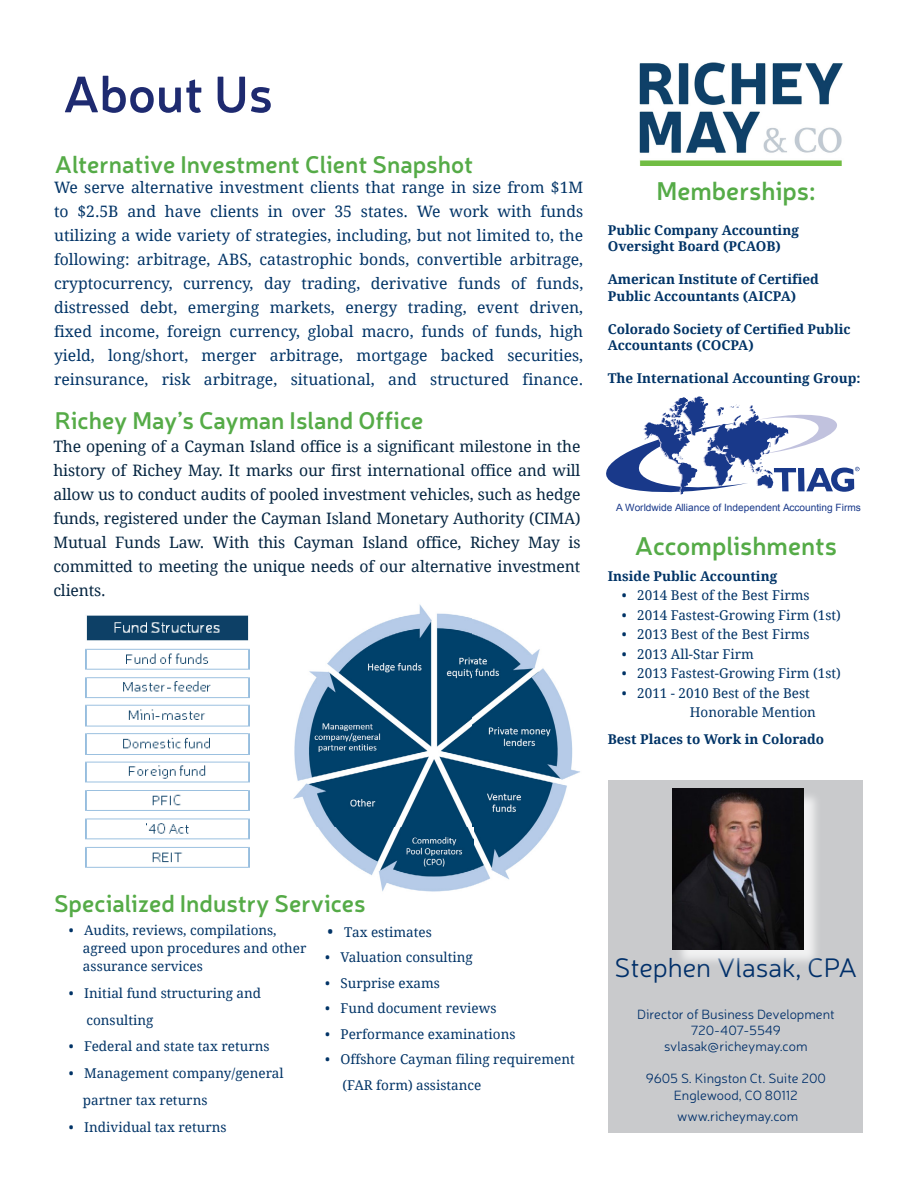
<style>
.page{position:relative;width:918px;height:1188px;background:#fff}
.page>*{position:absolute;margin:0;border:0;box-sizing:border-box;transform-origin:0 0}
.t1{font:600 51px "Neris";color:#1e2a70}
.t2{font:300 27px "Neris";color:#002f69}
.t3{font:600 25.5px "Neris";color:#55ab47}
.t4{font:600 24px "Neris";color:#55ab47}
.t5{font:15.75px/24px "Droid Serif";color:#036;text-align:justify}
.t6{font:15.75px/24px "Droid Serif";letter-spacing:-.01em;color:#052541;text-align:justify}
.t7{font:13.5px/18px "Droid Serif";color:#036}
.t8{font:700 13.5px/16.5px "Droid Serif";color:#036}
.t9{font:300 13.5px/16.2px "Neris";color:#002f69;text-align:center}
.t10{font:10.05px "Arial";color:#19398a}
.s1{font-size:15.75px}
</style>
<div class="page">
<img style="left:86px;top:615px;width:163px;height:253px">
<img style="left:293px;top:604px;width:356px;height:300px">
<svg style="left:606px;top:396px;width:254px;height:99px"></svg>
<div style="left:609px;top:781px;width:254px;height:352px;background:#c9cacc"></div>
<div style="left:674px;top:791px;width:149px;height:177px;background:#fff;opacity:.75"></div>
<img style="left:672px;top:788px;width:132px;height:162px">
<img style="left:639px;top:62px;width:204px;height:104px">
<h1 class="t1" style="left:63px;top:59px;width:211px">About Us</h1>
<h3 class="t4" style="left:55px;top:148px;width:420px">Alternative Investment Client Snapshot</h3>
<p class="t5" style="left:54px;top:176px;width:531px">We serve alternative investment clients that range in size from $1M to $2.5B and have clients in over 35 states. We work with funds utilizing a wide variety of strategies, including, but not limited to, the following: arbitrage, ABS, catastrophic bonds, convertible arbitrage, cryptocurrency, currency, day trading, derivative funds of funds, distressed debt, emerging markets, energy trading, event driven, fixed income, foreign currency, global macro, funds of funds, high yield, long/short, merger arbitrage, mortgage backed securities, reinsurance, risk arbitrage, situational, and structured finance.</p>
<h3 class="t4" style="left:55px;top:404px;width:370px">Richey May’s Cayman Island Office</h3>
<p class="t6" style="left:53px;top:434px;width:529px">The opening of a Cayman Island office is a significant milestone in the history of Richey May. It marks our first international office and will allow us to conduct audits of pooled investment vehicles, such as hedge funds, registered under the Cayman Island Monetary Authority (CIMA)<br>Mutual Funds Law. With this Cayman Island office, Richey May is committed to meeting the unique needs of our alternative investment clients.</p>
<h3 class="t3" style="left:656px;top:174px;width:160px">Memberships:</h3>
<p class="t8" style="left:608px;top:222px;width:193px">Public Company Accounting<br>Oversight Board (PCAOB)</p>
<p class="t8" style="left:608px;top:271px;width:213px">American Institute of Certified<br>Public Accountants (AICPA)</p>
<p class="t8" style="left:608px;top:321px;width:244px">Colorado Society of Certified Public<br>Accountants (COCPA)</p>
<p class="t8" style="left:608px;top:370px;width:254px">The International Accounting Group:</p>
<p class="t10" style="left:616px;top:501px;width:246px">A Worldwide Alliance of Independent Accounting Firms</p>
<h3 class="t3" style="left:635px;top:529px;width:203px">Accomplishments</h3>
<p class="t8" style="left:608px;top:568px;width:171px">Inside Public Accounting</p>
<p class="t7" style="left:622px;top:587px;width:189px">• 2014 Best of the Best Firms</p>
<p class="t7" style="left:622px;top:606px;width:221px">• 2014 Fastest-Growing Firm (1st)</p>
<p class="t7" style="left:622px;top:626px;width:189px">• 2013 Best of the Best Firms</p>
<p class="t7" style="left:622px;top:645px;width:134px">• 2013 All-Star Firm</p>
<p class="t7" style="left:622px;top:665px;width:221px">• 2013 Fastest-Growing Firm (1st)</p>
<p class="t7" style="left:690px;top:683px;width:128px;line-height:19.5px;text-indent:-68px">• 2011 - 2010 Best of the Best<br>Honorable Mention</p>
<p class="t8" style="left:608px;top:731px;width:218px">Best Places to Work in Colorado</p>
<h3 class="t4" style="left:54px;top:887px;width:313px">Specialized Industry Services</h3>
<p class="t7" style="left:83px;top:921px;width:225px;text-indent:-14px">• Audits, reviews, compilations, agreed upon procedures and other assurance services</p>
<p class="t7" style="left:86px;top:980px;width:176px;line-height:27px;text-indent:-18px">• Initial fund structuring and consulting</p>
<p class="t7" style="left:69px;top:1037px;width:202px">• Federal and state tax returns</p>
<p class="t7" style="left:83px;top:1059px;width:202px;line-height:27px;text-indent:-14px">• Management company/general partner tax returns</p>
<p class="t7" style="left:69px;top:1118px;width:159px">• Individual tax returns</p>
<p class="t7" style="left:327px;top:923px;width:106px"><span class="s1">•</span> Tax estimates</p>
<p class="t7" style="left:325px;top:949px;width:149px">• Valuation consulting</p>
<p class="t7" style="left:325px;top:974px;width:116px">• Surprise exams</p>
<p class="t7" style="left:325px;top:1000px;width:173px">• Fund document reviews</p>
<p class="t7" style="left:325px;top:1025px;width:192px">• Performance examinations</p>
<p class="t7" style="left:343px;top:1047px;width:234px;line-height:25.5px;text-indent:-18px">• Offshore Cayman filing requirement (FAR form) assistance</p>
<h2 class="t2" style="left:615px;top:951px;width:244px">Stephen Vlasak, CPA</h2>
<p class="t9" style="left:637px;top:1005px;width:199px">Director of Business Development<br>720-407-5549 svlasak@richeymay.com</p>
<p class="t9" style="left:646px;top:1070px;width:182px">9605 S. Kingston Ct. Suite 200<br>Englewood, CO 80112</p>
<p class="t9" style="left:677px;top:1108px;width:123px">www.richeymay.com</p>
</div>
